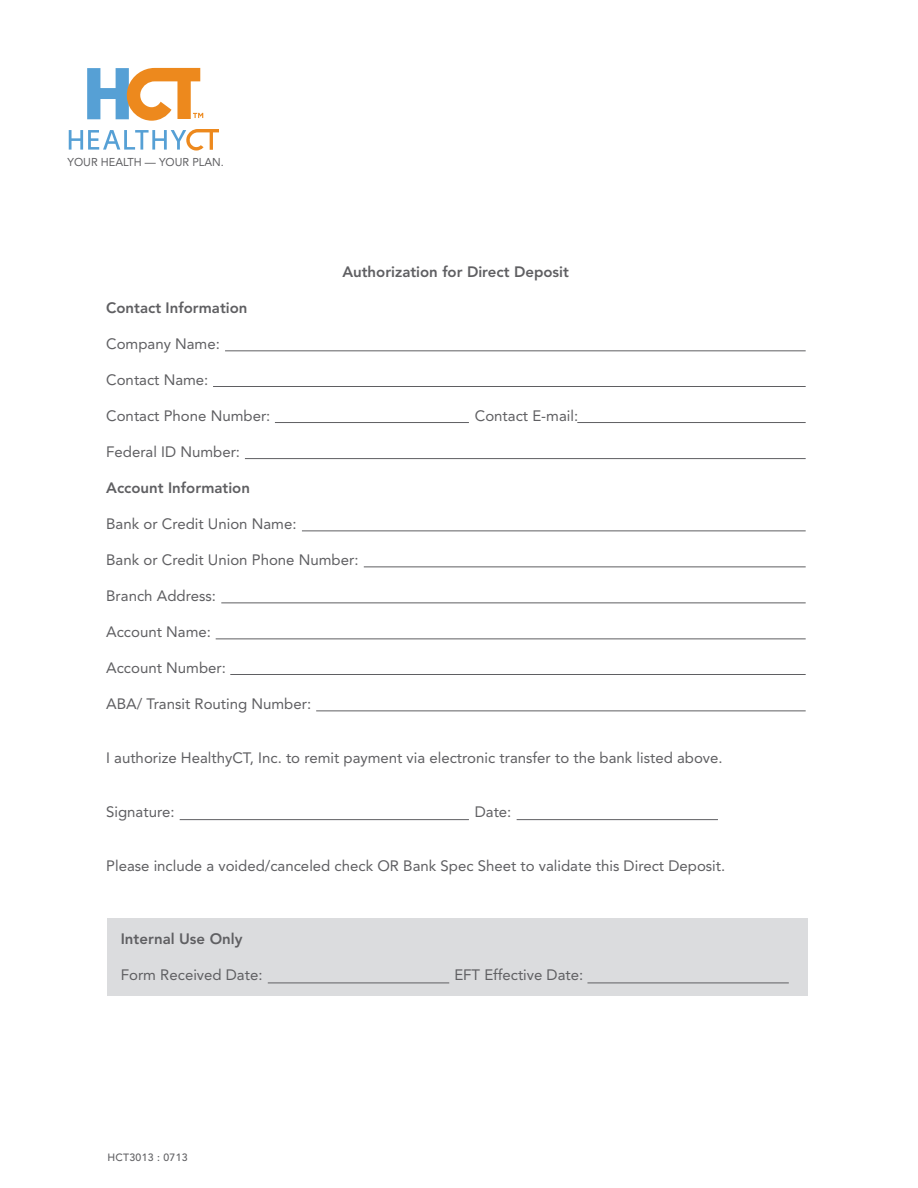
<style>
.page{position:relative;width:918px;height:1188px;background:#fff}
.page>*{position:absolute;margin:0;border:0;box-sizing:border-box;transform-origin:0 0}
.t1{font:15px "Avenir";color:#5f5f62}
.t2{font:800 15px "Avenir";color:#5f5f62}
.t3{font:11.4px "Avenir";color:#5f5f62}
.t4{font:500 10.5px "Avenir";letter-spacing:.025em;color:#5f5f62}
</style>
<div class="page">
<svg style="left:69px;top:129px;width:150px;height:22px"></svg>
<svg style="left:87px;top:68px;width:116px;height:53px"></svg>
<hr style="left:225px;top:350px;width:581px;height:1px;background:#5f5f62">
<hr style="left:213px;top:386px;width:593px;height:1px;background:#5f5f62">
<hr style="left:245px;top:458px;width:561px;height:1px;background:#5f5f62">
<hr style="left:275px;top:422px;width:194px;height:1px;background:#5f5f62">
<hr style="left:577px;top:422px;width:229px;height:1px;background:#5f5f62">
<hr style="left:302px;top:531px;width:504px;height:1px;background:#5f5f62">
<hr style="left:364px;top:567px;width:442px;height:1px;background:#5f5f62">
<hr style="left:221px;top:603px;width:585px;height:1px;background:#5f5f62">
<hr style="left:216px;top:639px;width:590px;height:1px;background:#5f5f62">
<hr style="left:230px;top:674px;width:576px;height:1px;background:#5f5f62">
<hr style="left:316px;top:711px;width:490px;height:1px;background:#5f5f62">
<hr style="left:180px;top:819px;width:289px;height:1px;background:#5f5f62">
<hr style="left:517px;top:819px;width:201px;height:1px;background:#5f5f62">
<div style="left:108px;top:918px;width:700px;height:78px;background:#dbdcde"></div>
<hr style="left:268px;top:983px;width:181px;height:1px;background:#5f5f62">
<hr style="left:587px;top:983px;width:202px;height:1px;background:#5f5f62">
<p class="t3" style="left:68px;top:155px;width:158px">YOUR HEALTH — YOUR PLAN.</p>
<p class="t2" style="left:342px;top:263px;width:228px">Authorization for Direct Deposit</p>
<p class="t2" style="left:106px;top:299px;width:143px">Contact Information</p>
<p class="t1" style="left:106px;top:335px;width:115px">Company Name:</p>
<p class="t1" style="left:106px;top:371px;width:104px">Contact Name:</p>
<p class="t1" style="left:106px;top:407px;width:166px">Contact Phone Number:</p>
<p class="t1" style="left:475px;top:407px;width:105px">Contact E-mail:</p>
<p class="t1" style="left:106px;top:443px;width:135px">Federal ID Number:</p>
<p class="t2" style="left:106px;top:479px;width:145px">Account Information</p>
<p class="t1" style="left:106px;top:515px;width:192px">Bank or Credit Union Name:</p>
<p class="t1" style="left:106px;top:551px;width:254px">Bank or Credit Union Phone Number:</p>
<p class="t1" style="left:106px;top:587px;width:111px">Branch Address:</p>
<p class="t1" style="left:106px;top:623px;width:106px">Account Name:</p>
<p class="t1" style="left:106px;top:659px;width:121px">Account Number:</p>
<p class="t1" style="left:106px;top:695px;width:207px">ABA/ Transit Routing Number:</p>
<p class="t1" style="left:106px;top:749px;width:618px">I authorize HealthyCT, Inc. to remit payment via electronic transfer to the bank listed above.</p>
<p class="t1" style="left:106px;top:803px;width:70px">Signature:</p>
<p class="t1" style="left:475px;top:803px;width:38px">Date:</p>
<p class="t1" style="left:106px;top:857px;width:621px">Please include a voided/canceled check OR Bank Spec Sheet to validate this Direct Deposit.</p>
<p class="t2" style="left:121px;top:930px;width:123px">Internal Use Only</p>
<p class="t1" style="left:121px;top:966px;width:143px">Form Received Date:</p>
<p class="t1" style="left:454px;top:966px;width:130px">EFT Effective Date:</p>
<p class="t4" style="left:108px;top:1152px;width:82px">HCT3013 : 0713</p>
</div>
